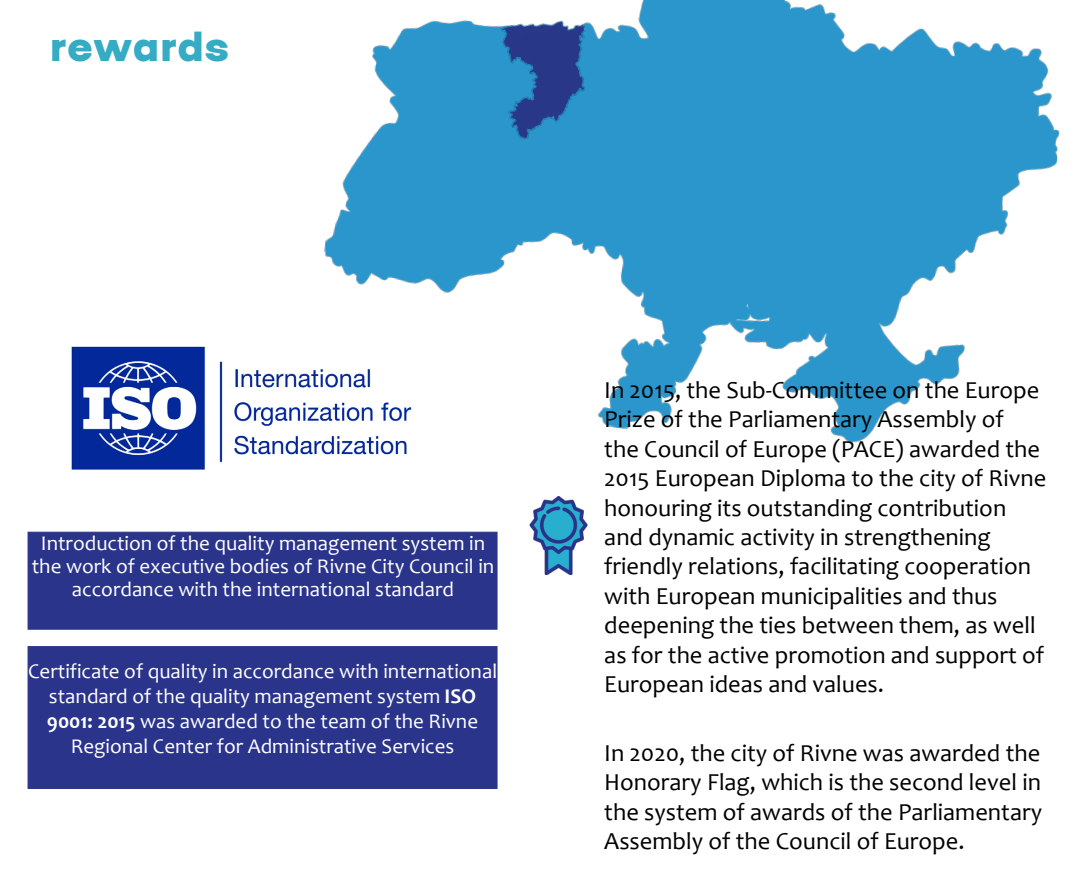
<style>
.page{position:relative;width:1071px;height:882px;background:#fff}
.page>*{position:absolute;margin:0;border:0;box-sizing:border-box;transform-origin:0 0}
.t1{font:700 42px "Ermilov";color:#35acc4}
.candara_14{font:24.5px/29.4px "Candara";color:#000}
.ermilov_12{font:21px/25.2px "Candara";color:#fff;text-align:center}
.s1{font-weight:700}
</style>
<div class="page">
<img style="left:324px;top:0;width:736px;height:443px">
<img style="left:483px;top:3px;width:128px;height:139px">
<img style="left:529px;top:497px;width:59px;height:78px">
<div style="left:28px;top:532px;width:469px;height:98px;background:#2a348b;border:1px solid #2a348b"></div>
<div style="left:28px;top:646px;width:469px;height:143px;background:#2a348b;border:1px solid #2a348b"></div>
<img style="left:71px;top:332px;width:402px;height:138px">
<p class="t1" style="left:50px;top:25px;width:181px">rewards</p>
<p class="ermilov_12" style="left:32px;top:532px;width:464px;line-height:22.8px">Introduction of the quality management system in the work of executive bodies of Rivne City Council in accordance with the international standard</p>
<p class="ermilov_12" style="left:28px;top:658px;width:471px">Certificate of quality in accordance with international standard of the quality management system <span class="s1">ISO 9001: 2015</span> was awarded to the team of the Rivne Regional Center for Administrative Services</p>
<p class="candara_14" style="left:604px;top:375px;width:443px">In 2015, the Sub-Committee on the Europe Prize of the Parliamentary Assembly of<br>the Council of Europe (PACE) awarded the 2015 European Diploma to the city of Rivne honouring its outstanding contribution and dynamic activity in strengthening friendly relations, facilitating cooperation with European municipalities and thus deepening the ties between them, as well as for the active promotion and support of European ideas and values.</p>
<p class="candara_14" style="left:604px;top:738px;width:439px;text-align:justify">In 2020, the city of Rivne was awarded the Honorary Flag, which is the second level in the system of awards of the Parliamentary Assembly of the Council of Europe.</p>
</div>
